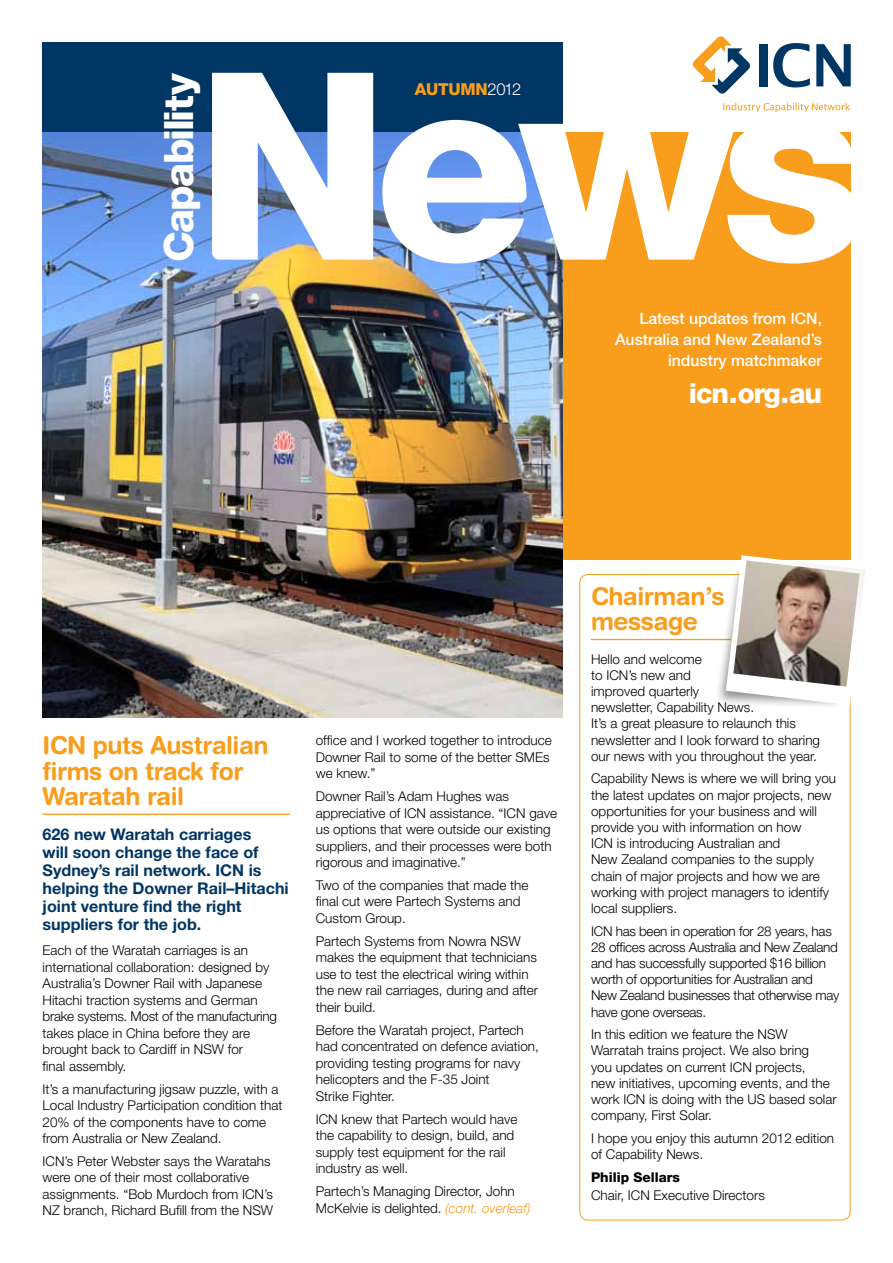
<style>
.page{position:relative;width:893px;height:1263px;background:#fff}
.page>*{position:absolute;margin:0;border:0;box-sizing:border-box;transform-origin:0 0}
.t1{font:800 40.65px "Helvetica Neue";letter-spacing:-.04em;color:#fff}
.t2{font:800 27.9px "Helvetica Neue";letter-spacing:-.04em;color:#fff}
.t3{font:700 24.75px/25.5px "Helvetica Rounded";letter-spacing:-.02em;color:#f99d1c}
.t4{font:800 16.5px "Helvetica Neue";letter-spacing:-.02em;color:#f99d1c}
.t5{font:700 16.2px/18px "Helvetica Neue";color:#003663}
.t6{font:500 15.75px/21px "Helvetica Neue";color:#fff;text-align:right}
.t7{font:300 13.5px/16.5px "Helvetica Neue";color:#000}
.t8{font:300 13.5px/16.2px "Helvetica Neue";letter-spacing:-.02em;color:#000}
.t9{font:800 13.5px "Helvetica Neue";color:#000}
.s1{font-weight:300;color:#fff}
.s2{font-style:italic;color:#f99d1c}
</style>
<div class="page">
<div style="left:46px;top:132px;width:804px;height:427px;background:#f99d1c"></div>
<div style="left:43px;top:43px;width:520px;height:232px;background:#003663"></div>
<img style="left:43px;top:132px;width:520px;height:586px">
<hr style="left:43px;top:814px;width:247px;height:1px;background:#f99d1c">
<hr style="left:591px;top:639px;width:140px;height:1px;background:#f99d1c">
<div style="left:759px;top:44px;width:9px;height:42px;background:#003663"></div>
<svg style="left:773px;top:43px;width:37px;height:44px"></svg>
<svg style="left:816px;top:44px;width:35px;height:42px"></svg>
<svg style="left:693px;top:36px;width:57px;height:58px"></svg>
<svg style="left:723px;top:103px;width:127px;height:9px"></svg>
<svg style="left:212px;top:73px;width:161px;height:187px;background:#d0dae7"></svg>
<svg style="left:382px;top:120px;width:469px;height:144px"></svg>
<div style="left:713px;top:562px;width:146px;height:146px;background:#000;opacity:.45"></div>
<svg style="left:726px;top:555px;width:139px;height:150px"></svg>
<img style="left:733px;top:560px;width:127px;height:127px">
<h1 class="t1" style="left:155px;top:262px;width:192px;rotate:-90deg">Capability</h1>
<p class="t4" style="left:415px;top:79px;width:108px">AUTUMN<span class="s1">2012</span></p>
<p class="t6" style="left:615px;top:308px;width:208px">Latest updates from ICN,<br>Australia and New Zealand’s industry matchmaker</p>
<h2 class="t2" style="left:689px;top:377px;width:135px">icn.org.au</h2>
<h3 class="t3" style="left:43px;top:732px;width:228px">ICN puts Australian firms on track for<br>Waratah rail</h3>
<p class="t5" style="left:43px;top:825px;width:248px">626 new Waratah carriages<br>will soon change the face of<br>Sydney’s rail network. ICN is helping the Downer Rail–Hitachi joint venture find the right suppliers for the job.</p>
<p class="t7" style="left:43px;top:942px;width:236px">Each of the Waratah carriages is an international collaboration: designed by Australia’s Downer Rail with Japanese Hitachi traction systems and German brake systems. Most of the manufacturing takes place in China before they are brought back to Cardiff in NSW for<br>final assembly.</p>
<p class="t7" style="left:43px;top:1080px;width:241px">It’s a manufacturing jigsaw puzzle, with a Local Industry Participation condition that 20% of the components have to come from Australia or New Zealand.</p>
<p class="t7" style="left:43px;top:1152px;width:232px">ICN’s Peter Webster says the Waratahs were one of their most collaborative assignments. “Bob Murdoch from ICN’s NZ branch, Richard Bufill from the NSW</p>
<p class="t7" style="left:316px;top:732px;width:238px">office and I worked together to introduce<br>Downer Rail to some of the better SMEs we knew.”</p>
<p class="t7" style="left:316px;top:788px;width:243px">Downer Rail’s Adam Hughes was appreciative of ICN assistance. “ICN gave us options that were outside our existing suppliers, and their processes were both rigorous and imaginative.”</p>
<p class="t7" style="left:316px;top:877px;width:214px">Two of the companies that made the final cut were Partech Systems and<br>Custom Group.</p>
<p class="t7" style="left:316px;top:932px;width:224px">Partech Systems from Nowra NSW makes the equipment that technicians use to test the electrical wiring within the new rail carriages, during and after their build.</p>
<p class="t7" style="left:316px;top:1021px;width:225px">Before the Waratah project, Partech had concentrated on defence aviation, providing testing programs for navy helicopters and the F-35 Joint<br>Strike Fighter.</p>
<p class="t7" style="left:316px;top:1110px;width:203px">ICN knew that Partech would have the capability to design, build, and supply test equipment for the rail industry as well.</p>
<p class="t7" style="left:316px;top:1183px;width:216px">Partech’s Managing Director, John<br>McKelvie is delighted. <span class="s2">(cont. overleaf)</span></p>
<h3 class="t3" style="left:591px;top:583px;width:135px">Chairman’s message</h3>
<p class="t7" style="left:591px;top:650px;width:231px">Hello and welcome<br>to ICN’s new and<br>improved quarterly<br>newsletter, Capability News.<br>It’s a great pleasure to relaunch this newsletter and I look forward to sharing our news with you throughout the year.</p>
<p class="t7" style="left:591px;top:770px;width:247px">Capability News is where we will bring you the latest updates on major projects, new opportunities for your business and will provide you with information on how<br>ICN is introducing Australian and<br>New Zealand companies to the supply chain of major projects and how we are working with project managers to identify local suppliers.</p>
<p class="t8" style="left:591px;top:922px;width:250px">ICN has been in operation for 28 years, has 28 offices across Australia and New Zealand and has successfully supported $16 billion worth of opportunities for Australian and New Zealand businesses that otherwise may have gone overseas.</p>
<p class="t7" style="left:591px;top:1026px;width:247px">In this edition we feature the NSW Warratah trains project. We also bring<br>you updates on current ICN projects,<br>new initiatives, upcoming events, and the work ICN is doing with the US based solar company, First Solar.</p>
<p class="t7" style="left:591px;top:1129px;width:245px">I hope you enjoy this autumn 2012 edition of Capability News.</p>
<p class="t9" style="left:591px;top:1169px;width:91px">Philip Sellars</p>
<p class="t7" style="left:591px;top:1187px;width:175px">Chair, ICN Executive Directors</p>
</div>
